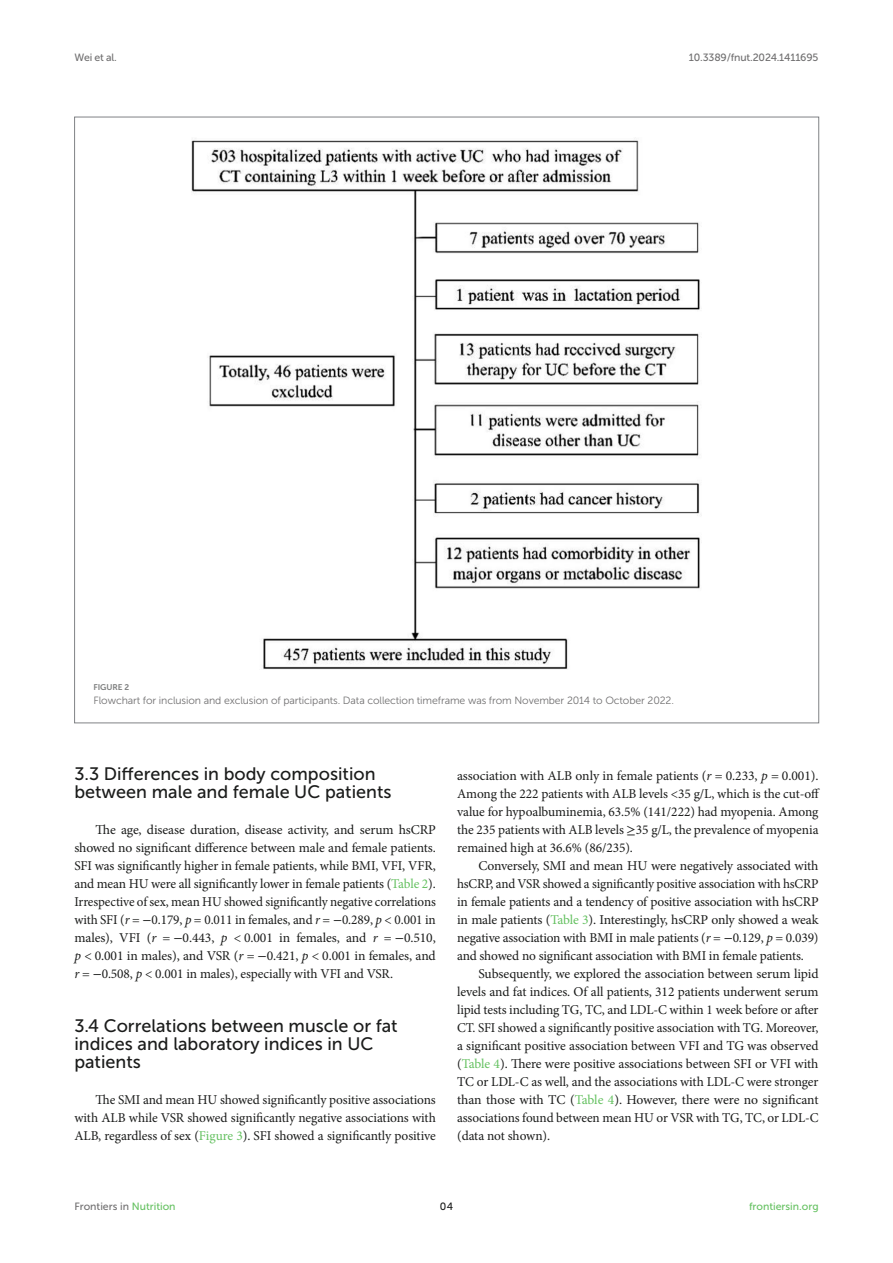
<style>
.page{position:relative;width:893px;height:1263px;background:#fff}
.page>*{position:absolute;margin:0;border:0;box-sizing:border-box;transform-origin:0 0}
.HEAD_2{font:18px/18px "Museo Sans 500";color:#1b1c1b}
.TEXT{font:13.5px/18px "Minion Pro";letter-spacing:-.01em;color:#1b1c1b;text-align:justify}
.FIG_LEG{font:10.5px "Museo Sans 300";letter-spacing:-.01em;color:#706f70}
.t1{font:10.5px "Museo Sans 500";letter-spacing:-.015em;color:#706f70}
.t2{font:10.5px "Museo Sans 500";color:#65c161}
.t3{font:10.5px "Museo Sans 500";color:#1b1c1b}
.FIG_HD{font:8.25px "Museo Sans 700";letter-spacing:-.01em;color:#7e7f7f}
.s1{color:#65c161}
.s2{font-style:italic}
.s3{font-family:"STIX General"}
</style>
<div class="page">
<img style="left:191px;top:138px;width:511px;height:532px">
<p class="t1" style="left:74px;top:51px;width:44px">Wei et al.</p>
<p class="t1" style="left:689px;top:51px;width:131px">10.3389/fnut.2024.1411695</p>
<p class="FIG_HD" style="left:94px;top:683px;width:37px">FIGURE 2</p>
<p class="FIG_LEG" style="left:94px;top:695px;width:582px">Flowchart for inclusion and exclusion of participants. Data collection timeframe was from November 2014 to October 2022.</p>
<p class="HEAD_2" style="left:74px;top:765px;width:319px">3.3 Differences in body composition between male and female UC patients</p>
<p class="TEXT" style="left:74px;top:821px;width:363px;text-indent:21px">The age, disease duration, disease activity, and serum hsCRP showed no significant difference between male and female patients.<br>SFI was significantly higher in female patients, while BMI, VFI, VFR, and mean HU were all significantly lower in female patients (<span class="s1">Table 2</span>).<br>Irrespective of sex, mean HU showed significantly negative correlations with SFI (<span class="s2">r</span> = <span class="s3">−</span>0.179, <span class="s2">p</span> = 0.011 in females, and <span class="s2">r</span> = <span class="s3">−</span>0.289, <span class="s2">p</span> &lt; 0.001 in males), VFI (<span class="s2">r</span> = <span class="s3">−</span>0.443, <span class="s2">p</span> &lt; 0.001 in females, and <span class="s2">r</span> = <span class="s3">−</span>0.510, <span class="s2">p</span> &lt; 0.001 in males), and VSR (<span class="s2">r</span> = <span class="s3">−</span>0.421, <span class="s2">p</span> &lt; 0.001 in females, and <span class="s2">r</span> = <span class="s3">−</span>0.508, <span class="s2">p</span> &lt; 0.001 in males), especially with VFI and VSR.</p>
<p class="HEAD_2" style="left:74px;top:1017px;width:325px">3.4 Correlations between muscle or fat indices and laboratory indices in UC patients</p>
<p class="TEXT" style="left:74px;top:1091px;width:363px;text-indent:21px">The SMI and mean HU showed significantly positive associations with ALB while VSR showed significantly negative associations with ALB, regardless of sex (<span class="s1">Figure 3</span>). SFI showed a significantly positive</p>
<p class="TEXT" style="left:457px;top:767px;width:364px">association with ALB only in female patients (<span class="s2">r</span> = 0.233, <span class="s2">p</span> = 0.001).<br>Among the 222 patients with ALB levels &lt;35 g/L, which is the cut-off value for hypoalbuminemia, 63.5% (141/222) had myopenia. Among the 235 patients with ALB levels <span class="s3">≥</span>35 g/L, the prevalence of myopenia remained high at 36.6% (86/235).</p>
<p class="TEXT" style="left:457px;top:857px;width:363px;text-indent:21px">Conversely, SMI and mean HU were negatively associated with hsCRP, and VSR showed a significantly positive association with hsCRP in female patients and a tendency of positive association with hsCRP in male patients (<span class="s1">Table 3</span>). Interestingly, hsCRP only showed a weak negative association with BMI in male patients (<span class="s2">r</span> = <span class="s3">−</span>0.129, <span class="s2">p</span> = 0.039) and showed no significant association with BMI in female patients.</p>
<p class="TEXT" style="left:457px;top:965px;width:363px;text-indent:21px">Subsequently, we explored the association between serum lipid levels and fat indices. Of all patients, 312 patients underwent serum lipid tests including TG, TC, and LDL-C within 1 week before or after CT. SFI showed a significantly positive association with TG. Moreover, a significant positive association between VFI and TG was observed (<span class="s1">Table 4</span>). There were positive associations between SFI or VFI with TC or LDL-C as well, and the associations with LDL-C were stronger than those with TC (<span class="s1">Table 4</span>). However, there were no significant associations found between mean HU or VSR with TG, TC, or LDL-C (data not shown).</p>
<p class="t1" style="left:74px;top:1200px;width:103px">Frontiers in <span class="s1">Nutrition</span></p>
<p class="t3" style="left:440px;top:1200px;width:15px">04</p>
<p class="t2" style="left:749px;top:1200px;width:71px">frontiersin.org</p>
</div>
